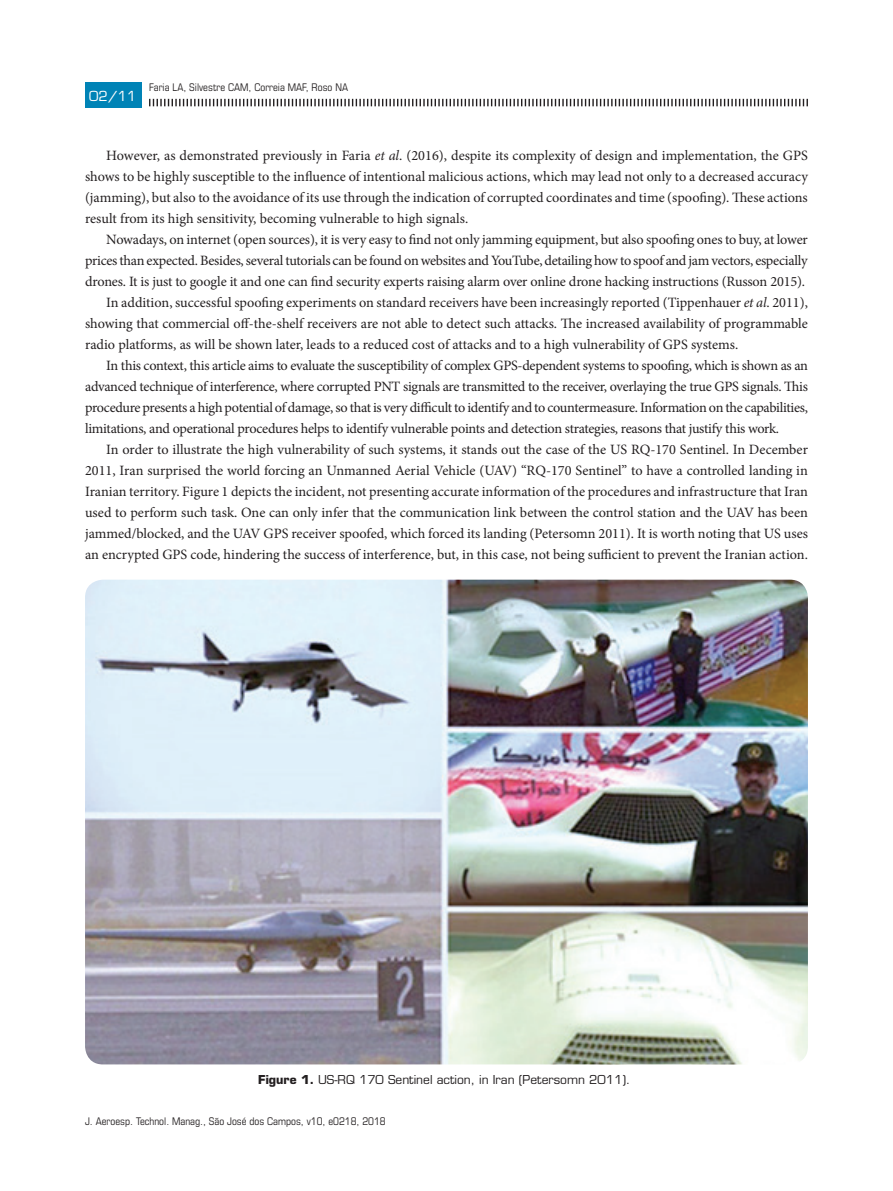
<style>
.page{position:relative;width:893px;height:1191px;background:#fff}
.page>*{position:absolute;margin:0;border:0;box-sizing:border-box;transform-origin:0 0}
.t1{font:14.25px/21px "Minion Pro";letter-spacing:-.01em;color:#231f20;text-align:justify}
.t2{font:13.5px "Eurostile LT Std";color:#fff}
.t3{font:12px "Eurostile LT Std";color:#231f20}
.t4{font:condensed 10.5px "Eurostile LT Std";color:#231f20}
.s1{font-style:italic}
.s2{font-weight:700}
</style>
<div class="page">
<svg style="left:149px;top:99px;width:659px;height:7px"></svg>
<div style="left:86px;top:83px;width:55px;height:25px;background:#0083b6"></div>
<div style="left:85px;top:83px;width:55px;height:25px;background:#0083b6"></div>
<img style="left:85px;top:579px;width:723px;height:485px">
<p class="t2" style="left:89px;top:87px;width:49px">02/11</p>
<p class="t2" style="left:100px;top:87px;width:11px">1</p>
<p class="t4" style="left:149px;top:81px;width:200px">Faria LA, Silvestre CAM, Correia MAF, Roso NA</p>
<p class="t1" style="left:85px;top:144px;width:724px;text-indent:21px">However, as demonstrated previously in Faria <span class="s1">et al</span>. (2016), despite its complexity of design and implementation, the GPS shows to be highly susceptible to the influence of intentional malicious actions, which may lead not only to a decreased accuracy (jamming), but also to the avoidance of its use through the indication of corrupted coordinates and time (spoofing). These actions result from its high sensitivity, becoming vulnerable to high signals.</p>
<p class="t1" style="left:106px;top:228px;width:703px">Nowadays, on internet (open sources), it is very easy to find not only jamming equipment, but also spoofing ones to buy, at lower</p>
<p class="t1" style="left:85px;top:249px;width:724px">prices than expected. Besides, several tutorials can be found on websites and YouTube, detailing how to spoof and jam vectors, especially</p>
<p class="t1" style="left:85px;top:270px;width:722px">drones. It is just to google it and one can find security experts raising alarm over online drone hacking instructions (Russon 2015).</p>
<p class="t1" style="left:106px;top:291px;width:703px">In addition, successful spoofing experiments on standard receivers have been increasingly reported (Tippenhauer <span class="s1">et al</span>. 2011),</p>
<p class="t1" style="left:85px;top:313px;width:724px">showing that commercial off-the-shelf receivers are not able to detect such attacks. The increased availability of programmable</p>
<p class="t1" style="left:85px;top:334px;width:655px">radio platforms, as will be shown later, leads to a reduced cost of attacks and to a high vulnerability of GPS systems.</p>
<p class="t1" style="left:106px;top:355px;width:703px">In this context, this article aims to evaluate the susceptibility of complex GPS-dependent systems to spoofing, which is shown as an</p>
<p class="t1" style="left:85px;top:376px;width:724px">advanced technique of interference, where corrupted PNT signals are transmitted to the receiver, overlaying the true GPS signals. This</p>
<p class="t1" style="left:85px;top:397px;width:724px">procedure presents a high potential of damage, so that is very difficult to identify and to countermeasure. Information on the capabilities,</p>
<p class="t1" style="left:85px;top:418px;width:696px">limitations, and operational procedures helps to identify vulnerable points and detection strategies, reasons that justify this work.</p>
<p class="t1" style="left:106px;top:439px;width:703px">In order to illustrate the high vulnerability of such systems, it stands out the case of the US RQ-170 Sentinel. In December</p>
<p class="t1" style="left:85px;top:460px;width:724px">2011, Iran surprised the world forcing an Unmanned Aerial Vehicle (UAV) “RQ-170 Sentinel” to have a controlled landing in</p>
<p class="t1" style="left:85px;top:481px;width:724px">Iranian territory. Figure 1 depicts the incident, not presenting accurate information of the procedures and infrastructure that Iran</p>
<p class="t1" style="left:85px;top:502px;width:724px">used to perform such task. One can only infer that the communication link between the control station and the UAV has been</p>
<p class="t1" style="left:85px;top:523px;width:724px">jammed/blocked, and the UAV GPS receiver spoofed, which forced its landing (Petersomn 2011). It is worth noting that US uses</p>
<p class="t1" style="left:85px;top:544px;width:724px">an encrypted GPS code, hindering the success of interference, but, in this case, not being sufficient to prevent the Iranian action.</p>
<p class="t3" style="left:258px;top:1072px;width:373px"><span class="s2">Figure 1.</span> US-RQ 170 Sentinel action, in Iran (Petersomn 2011).</p>
<p class="t4" style="left:85px;top:1114px;width:302px">J. Aeroesp. Technol. Manag., São José dos Campos, v10, e0218, 2018</p>
</div>
